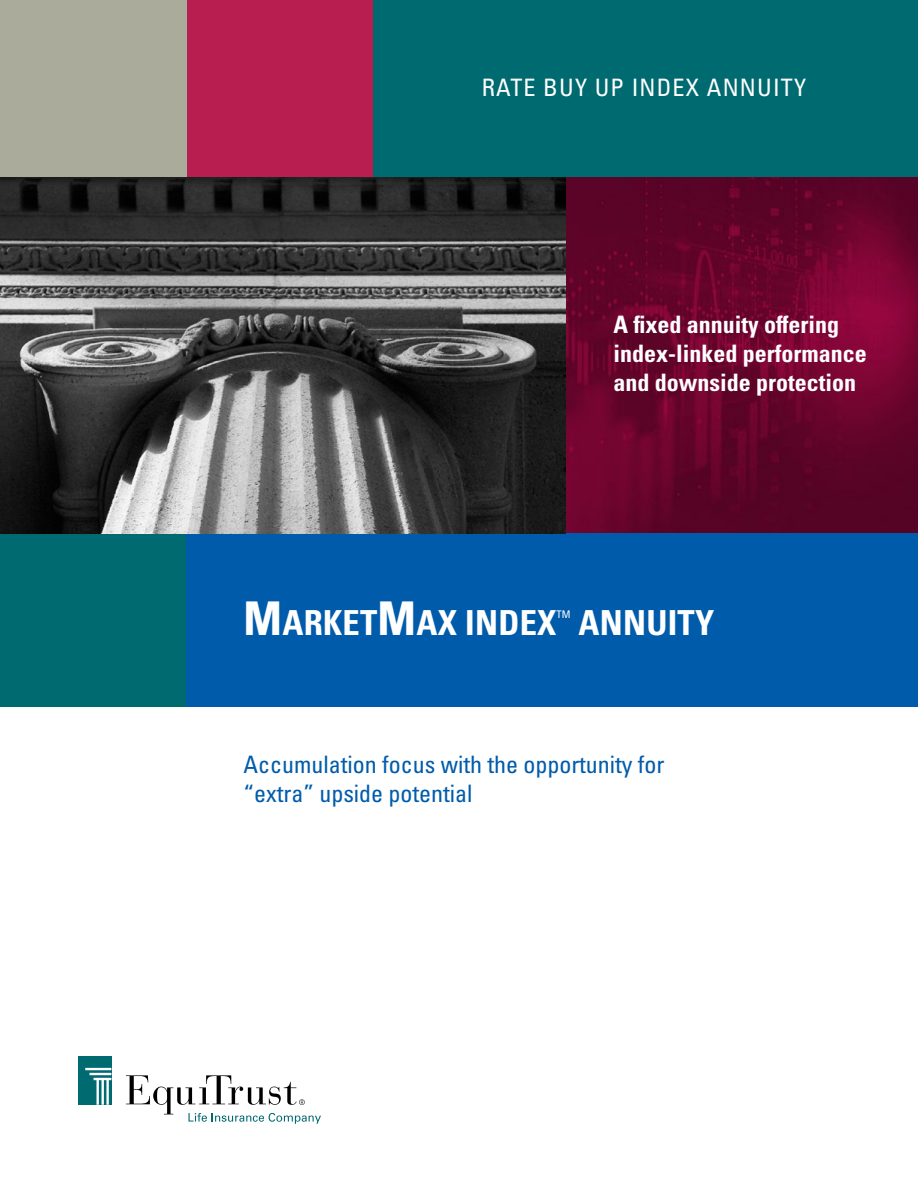
<style>
.page{position:relative;width:918px;height:1188px;background:#fff}
.page>*{position:absolute;margin:0;border:0;box-sizing:border-box;transform-origin:0 0}
.t1{font:700 condensed 34.5px "Univers LT Pro";letter-spacing:.005em;color:#fff}
.t2{font:700 condensed 24px/28.8px "Univers LT Pro";color:#fff}
.t3{font:condensed 24px/28.8px "Univers LT Pro";color:#005cab}
.t4{font:condensed 24px "Univers LT Pro";letter-spacing:.05em;color:#fff}
.t5{font:condensed 10.5px "Univers LT Pro";color:#fff}
.s1{font-size:46.5px}
</style>
<div class="page">
<div style="left:78px;top:1056px;width:33px;height:49px;background:#006a71"></div>
<svg style="left:126px;top:1075px;width:195px;height:49px"></svg>
<svg style="left:85px;top:1068px;width:26px;height:37px"></svg>
<img style="left:0;top:176px;width:918px;height:358px">
<div style="left:0;top:534px;width:187px;height:173px;background:#006a71"></div>
<div style="left:187px;top:534px;width:731px;height:173px;background:#005cab"></div>
<div style="left:187px;top:0;width:187px;height:176px;background:#b81e4f"></div>
<div style="left:0;top:0;width:187px;height:176px;background:#aaab9b"></div>
<div style="left:374px;top:0;width:544px;height:176px;background:#006a71"></div>
<p class="t4" style="left:482px;top:72px;width:326px">RATE BUY UP INDEX ANNUITY</p>
<p class="t2" style="left:613px;top:310px;width:255px">A fixed annuity offering index-linked performance and downside protection</p>
<h1 class="t1" style="left:243px;top:602px;width:314px"><span class="s1">M</span>ARKET<span class="s1">M</span>AX INDEX</h1>
<p class="t5" style="left:557px;top:608px;width:16px">TM</p>
<h1 class="t1" style="left:579px;top:602px;width:137px">ANNUITY</h1>
<p class="t3" style="left:243px;top:749px;width:423px">Accumulation focus with the opportunity for “extra” upside potential</p>
</div>
